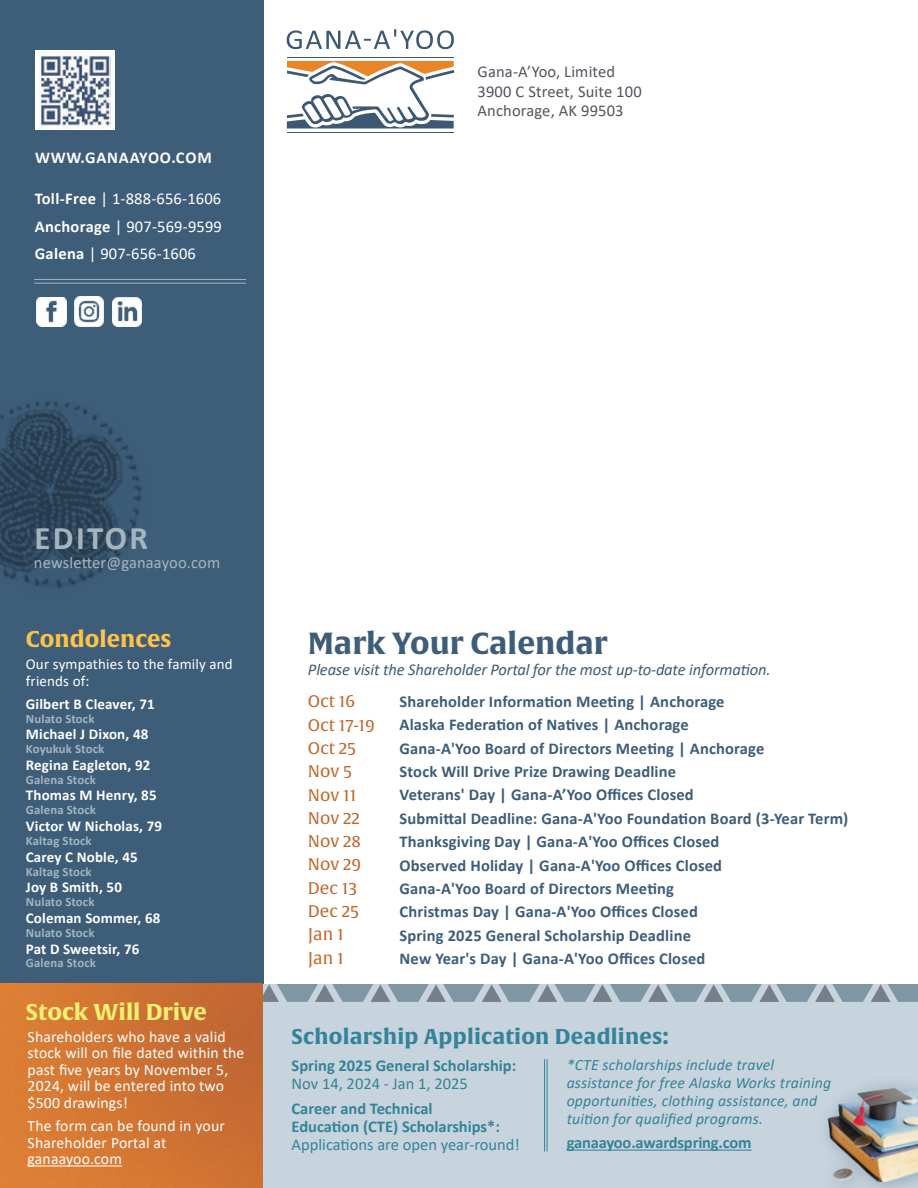
<style>
.page{position:relative;width:918px;height:1188px;background:#fff}
.page>*{position:absolute;margin:0;border:0;box-sizing:border-box;transform-origin:0 0}
.t1{font:700 33px "Calibri";letter-spacing:.07em;color:#a4b5bf}
.t2{font:700 30px "Alverata";color:#3d5d79}
.t3{font:700 22.5px "Alverata";color:#faf072}
.t4{font:700 22.5px "Alverata";color:#fec348}
.t5{font:700 21px "Alverata";letter-spacing:.01em;color:#348399}
.t6{font:700 16.5px "Calibri";letter-spacing:.01em;color:#3d5d79}
.t7{font:700 16.5px/18px "Calibri";color:#348399}
.t8{font:16.5px "Calibri";letter-spacing:.01em;color:#fff}
.t9{font:italic 16.5px "Calibri";letter-spacing:-.01em;color:#3d5d79}
.t10{font:16.5px "Alverata";color:#bf6628}
.t11{font:16.5px "Calibri";letter-spacing:.01em;color:#52555e}
.t12{font:16.5px "Calibri";letter-spacing:.01em;color:#a4b5bf}
.t13{font:700 16.5px "Calibri";letter-spacing:.05em;color:#fff}
.t14{font:15.75px/16.5px "Calibri";letter-spacing:.01em;color:#fff}
.t15{font:italic 15.75px/18px "Calibri";letter-spacing:.01em;color:#348399}
.t16{font:700 15px "Calibri";letter-spacing:.01em;color:#fff}
.t17{font:15px/16.5px "Calibri";letter-spacing:.01em;color:#fff}
.t18{font:700 12.75px "Calibri";letter-spacing:.01em;color:#a4b5bf}
.s1{font-weight:700}
.s2{font-weight:400}
</style>
<div class="page">
<div style="left:263px;top:984px;width:655px;height:204px;background:#c7d4dd"></div>
<svg style="left:263px;top:984px;width:655px;height:18px"></svg>
<div style="left:815px;top:1073px;width:103px;height:115px;background:#3d5d79;opacity:.4"></div>
<img style="left:815px;top:1081px;width:103px;height:101px">
<div style="left:0;top:0;width:263px;height:984px;background:#3d5d79"></div>
<img style="left:0;top:401px;width:141px;height:187px">
<div style="left:35px;top:51px;width:80px;height:79px;background:#fff"></div>
<img style="left:39px;top:52px;width:72px;height:76px">
<div style="left:287px;top:57px;width:167px;height:75px;background:linear-gradient(to right,#fff,#fff)"></div>
<svg style="left:287px;top:29px;width:167px;height:20px"></svg>
<hr style="left:287px;top:132px;width:167px;height:1px;background:#3d5874">
<hr style="left:287px;top:57px;width:167px;height:1px;background:#3d5874">
<svg style="left:287px;top:61px;width:167px;height:68px"></svg>
<hr style="left:34px;top:279px;width:212px;height:1px;background:#a4b5bf">
<hr style="left:34px;top:283px;width:212px;height:1px;background:#a4b5bf">
<img style="left:37px;top:297px;width:29px;height:29px">
<img style="left:74px;top:297px;width:30px;height:29px">
<img style="left:112px;top:297px;width:29px;height:29px">
<img style="left:0;top:984px;width:263px;height:204px">
<hr style="left:28px;top:1165px;width:94px;height:2px;background:#fff">
<hr style="left:547px;top:1059px;width:1px;height:92px;background:#348399">
<hr style="left:544px;top:1059px;width:1px;height:92px;background:#348399">
<hr style="left:567px;top:1150px;width:185px;height:1px;background:#348399">
<p class="t13" style="left:35px;top:146px;width:178px">WWW.GANAAYOO.COM</p>
<p class="t8" style="left:35px;top:187px;width:188px"><span class="s1">Toll-Free</span> | 1-888-656-1606</p>
<p class="t8" style="left:35px;top:215px;width:189px"><span class="s1">Anchorage</span> | 907-569-9599</p>
<p class="t8" style="left:35px;top:242px;width:163px"><span class="s1">Galena</span> | 907-656-1606</p>
<p class="t11" style="left:477px;top:60px;width:139px">Gana-A’Yoo, Limited</p>
<p class="t11" style="left:477px;top:80px;width:166px">3900 C Street, Suite 100</p>
<p class="t11" style="left:477px;top:99px;width:148px">Anchorage, AK 99503</p>
<p class="t1" style="left:35px;top:515px;width:115px">EDITOR</p>
<p class="t12" style="left:34px;top:551px;width:188px">newsletter@ganaayoo.com</p>
<p class="t4" style="left:26px;top:625px;width:147px">Condolences</p>
<p class="t17" style="left:26px;top:655px;width:208px">Our sympathies to the family and friends of:</p>
<p class="t16" style="left:26px;top:693px;width:130px">Gilbert B Cleaver, 71</p>
<p class="t18" style="left:26px;top:709px;width:70px">Nulato Stock</p>
<p class="t16" style="left:26px;top:724px;width:124px">Michael J Dixon, 48</p>
<p class="t18" style="left:26px;top:740px;width:80px">Koyukuk Stock</p>
<p class="t16" style="left:26px;top:754px;width:126px">Regina Eagleton, 92</p>
<p class="t18" style="left:26px;top:770px;width:72px">Galena Stock</p>
<p class="t16" style="left:26px;top:785px;width:132px">Thomas M Henry, 85</p>
<p class="t18" style="left:26px;top:801px;width:72px">Galena Stock</p>
<p class="t16" style="left:26px;top:815px;width:138px">Victor W Nicholas, 79</p>
<p class="t18" style="left:26px;top:832px;width:67px">Kaltag Stock</p>
<p class="t16" style="left:26px;top:846px;width:113px">Carey C Noble, 45</p>
<p class="t18" style="left:26px;top:862px;width:67px">Kaltag Stock</p>
<p class="t16" style="left:26px;top:877px;width:98px">Joy B Smith, 50</p>
<p class="t18" style="left:26px;top:893px;width:70px">Nulato Stock</p>
<p class="t16" style="left:26px;top:907px;width:136px">Coleman Sommer, 68</p>
<p class="t18" style="left:26px;top:924px;width:70px">Nulato Stock</p>
<p class="t16" style="left:26px;top:938px;width:115px">Pat D Sweetsir, 76</p>
<p class="t18" style="left:26px;top:954px;width:72px">Galena Stock</p>
<p class="t3" style="left:26px;top:998px;width:183px">Stock Will Drive</p>
<p class="t14" style="left:28px;top:1028px;width:218px">Shareholders who have a valid stock will on file dated within the past five years by November 5,<br>2024, will be entered into two $500 drawings!</p>
<p class="t14" style="left:28px;top:1117px;width:199px">The form can be found in your<br>Shareholder Portal at ganaayoo.com</p>
<p class="t2" style="left:308px;top:625px;width:301px">Mark Your Calendar</p>
<p class="t9" style="left:308px;top:658px;width:464px">Please visit the Shareholder Portal for the most up-to-date information.</p>
<p class="t10" style="left:308px;top:691px;width:49px">Oct 16</p>
<p class="t10" style="left:308px;top:715px;width:69px">Oct 17-19</p>
<p class="t10" style="left:308px;top:738px;width:50px">Oct 25</p>
<p class="t10" style="left:308px;top:761px;width:46px">Nov 5</p>
<p class="t10" style="left:308px;top:785px;width:50px">Nov 11</p>
<p class="t10" style="left:308px;top:808px;width:54px">Nov 22</p>
<p class="t10" style="left:308px;top:831px;width:55px">Nov 28</p>
<p class="t10" style="left:308px;top:855px;width:55px">Nov 29</p>
<p class="t10" style="left:308px;top:878px;width:51px">Dec 13</p>
<p class="t10" style="left:308px;top:901px;width:53px">Dec 25</p>
<p class="t10" style="left:308px;top:925px;width:37px">Jan 1</p>
<p class="t10" style="left:308px;top:948px;width:37px">Jan 1</p>
<p class="t6" style="left:400px;top:690px;width:326px">Shareholder Information Meeting | Anchorage</p>
<p class="t6" style="left:400px;top:713px;width:291px">Alaska Federation of Natives | Anchorage</p>
<p class="t6" style="left:400px;top:736px;width:366px">Gana-A'Yoo Board of Directors Meeting | Anchorage</p>
<p class="t6" style="left:400px;top:760px;width:278px">Stock Will Drive Prize Drawing Deadline</p>
<p class="t6" style="left:400px;top:783px;width:296px">Veterans' Day | Gana-A’Yoo Offices Closed</p>
<p class="t6" style="left:400px;top:807px;width:450px">Submittal Deadline: Gana-A'Yoo Foundation Board (3-Year Term)</p>
<p class="t6" style="left:400px;top:830px;width:321px">Thanksgiving Day | Gana-A'Yoo Offices Closed</p>
<p class="t6" style="left:400px;top:853px;width:324px">Observed Holiday | Gana-A'Yoo Offices Closed</p>
<p class="t6" style="left:400px;top:877px;width:276px">Gana-A'Yoo Board of Directors Meeting</p>
<p class="t6" style="left:400px;top:900px;width:300px">Christmas Day | Gana-A'Yoo Offices Closed</p>
<p class="t6" style="left:400px;top:924px;width:293px">Spring 2025 General Scholarship Deadline</p>
<p class="t6" style="left:400px;top:947px;width:307px">New Year's Day | Gana-A'Yoo Offices Closed</p>
<p class="t5" style="left:292px;top:1023px;width:379px">Scholarship Application Deadlines:</p>
<p class="t7" style="left:292px;top:1056px;width:226px">Spring 2025 General Scholarship:<br><span class="s2">Nov 14, 2024 - Jan 1, 2025</span></p>
<p class="t7" style="left:292px;top:1099px;width:230px">Career and Technical<br>Education (CTE) Scholarships*:<br><span class="s2">Applications are open year-round!</span></p>
<p class="t15" style="left:567px;top:1055px;width:266px">*CTE scholarships include travel assistance for free Alaska Works training opportunities, clothing assistance, and tuition for qualified programs.</p>
<p class="t7" style="left:567px;top:1134px;width:186px">ganaayoo.awardspring.com</p>
</div>
